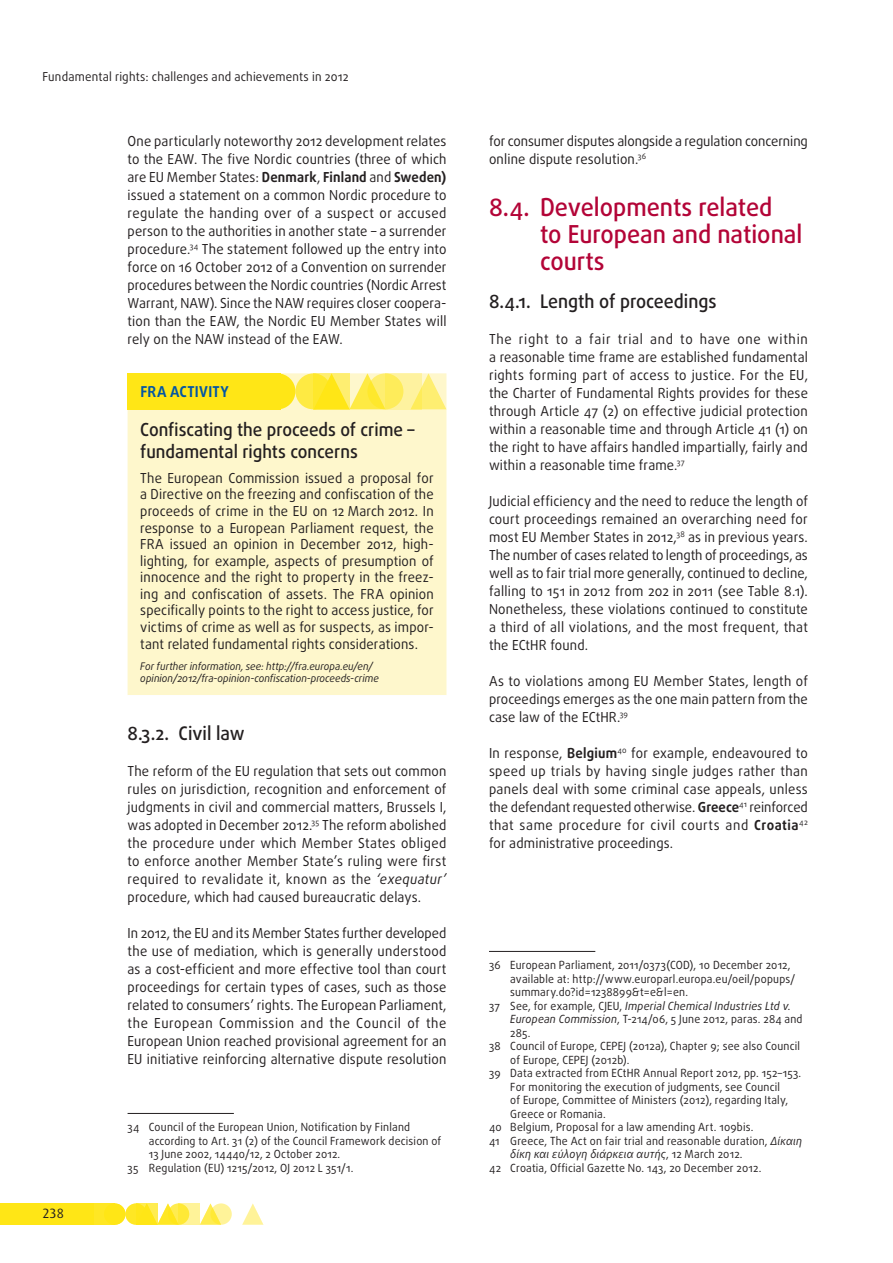
<style>
.page{position:relative;width:893px;height:1263px;background:#fff}
.page>*{position:absolute;margin:0;border:0;box-sizing:border-box;transform-origin:0 0}
.title_1_1{font:500 24.75px/27px "Daxline Pro";color:#b30437;scale:.95 1}
.title_1_1_1{font:500 18.75px "Daxline Pro";color:#231f20;scale:.95 1}
.FRA_ACTIVITY_title{font:500 18px/21.6px "Daxline Pro";color:#231f20;scale:.95 1}
.t1{font:700 15px "Daxline Pro";letter-spacing:.025em;color:#0155a5;scale:.95 1}
.body{font:13.8px/18px "Daxline Pro";letter-spacing:.01em;color:#231f20;text-align:justify;scale:.95 1}
.FRA_ACTIVITY_body{font:13.8px/16.5px "Daxline Pro";letter-spacing:.01em;color:#231f20;text-align:justify;scale:.95 1}
.t2{font:13.5px "Dax";color:#231f20}
.t3{font:12.3px "Daxline Pro";letter-spacing:.015em;color:#231f20;scale:.95 1}
.footnote_caption{font:11.25px/13.5px "Daxline Pro";letter-spacing:.02em;color:#231f20;scale:.95 1}
.FRA_ACTIVITY_more_in{font:italic 10.5px/12.6px "Daxline Pro";color:#231f20;scale:.95 1}
.s1{font-weight:700}
.s2{font-style:italic}
</style>
<div class="page">
<div style="left:0;top:1203px;width:94px;height:22px;background:#ffe616"></div>
<svg style="left:125px;top:1203px;width:22px;height:22px"></svg>
<div style="left:94px;top:1203px;width:21px;height:22px;background:#ffe724"></div>
<svg style="left:200px;top:1203px;width:18px;height:22px"></svg>
<svg style="left:242px;top:1203px;width:21px;height:22px"></svg>
<div style="left:104px;top:1203px;width:21px;height:22px;background:#ffe616;border-radius:50%"></div>
<svg style="left:157px;top:1203px;width:18px;height:22px"></svg>
<svg style="left:168px;top:1203px;width:21px;height:22px"></svg>
<svg style="left:210px;top:1203px;width:22px;height:22px"></svg>
<svg style="left:136px;top:1203px;width:21px;height:22px"></svg>
<svg style="left:179px;top:1203px;width:21px;height:22px"></svg>
<div style="left:128px;top:373px;width:318px;height:322px;background:#fef7cc"></div>
<div style="left:295px;top:373px;width:36px;height:36px;background:#feea43;border-radius:50%"></div>
<div style="left:128px;top:373px;width:153px;height:36px;background:#ffe616"></div>
<svg style="left:422px;top:373px;width:24px;height:36px"></svg>
<div style="left:259px;top:373px;width:36px;height:36px;background:#ffe616;border-radius:50%"></div>
<svg style="left:349px;top:373px;width:32px;height:36px"></svg>
<svg style="left:367px;top:373px;width:36px;height:36px"></svg>
<svg style="left:313px;top:373px;width:36px;height:36px"></svg>
<svg style="left:386px;top:373px;width:36px;height:36px"></svg>
<hr style="left:128px;top:1113px;width:106px;height:1px;background:#231f20">
<hr style="left:489px;top:951px;width:106px;height:1px;background:#231f20">
<p class="t3" style="left:43px;top:68px;width:324px">Fundamental rights: challenges and achievements in 2012</p>
<p class="body" style="left:128px;top:132px;width:337px">One particularly noteworthy 2012 development relates to the EAW. The five Nordic countries (three of which are EU Member States: <span class="s1">Denmark</span>, <span class="s1">Finland</span> and <span class="s1">Sweden) </span>issued a statement on a common Nordic procedure to regulate the handing over of a suspect or accused person to the authorities in another state – a surrender procedure.<sup>34</sup> The statement followed up the entry into force on 16 October 2012 of a Convention on surrender procedures between the Nordic countries (Nordic Arrest Warrant, NAW). Since the NAW requires closer coopera‑ tion than the EAW, the Nordic EU Member States will rely on the NAW instead of the EAW.</p>
<p class="t1" style="left:140px;top:382px;width:94px">FRA ACTIVITY</p>
<p class="FRA_ACTIVITY_title" style="left:140px;top:419px;width:290px">Confiscating the proceeds of crime – fundamental rights concerns</p>
<p class="FRA_ACTIVITY_body" style="left:140px;top:470px;width:310px">The European Commission issued a proposal for a Directive on the freezing and confiscation of the proceeds of crime in the EU on 12 March 2012. In response to a European Parliament request, the FRA issued an opinion in December 2012, high‑ lighting, for example, aspects of presumption of innocence and the right to property in the freez‑ ing and confiscation of assets. The FRA opinion specifically points to the right to access justice, for victims of crime as well as for suspects, as impor‑ tant related fundamental rights considerations.</p>
<p class="FRA_ACTIVITY_more_in" style="left:140px;top:660px;width:253px">For further information, see: http://fra.europa.eu/en/ opinion/2012/fra‑opinion‑confiscation‑proceeds‑crime</p>
<p class="title_1_1_1" style="left:128px;top:720px;width:125px">8.3.2. Civil law</p>
<p class="body" style="left:128px;top:762px;width:337px">The reform of the EU regulation that sets out common rules on jurisdiction, recognition and enforcement of judgments in civil and commercial matters, Brussels I, was adopted in December 2012.<sup>35</sup> The reform abolished the procedure under which Member States obliged to enforce another Member State’s ruling were first required to revalidate it, known as the <span class="s2">‘exequatur’ </span>procedure, which had caused bureaucratic delays.</p>
<p class="body" style="left:128px;top:924px;width:337px">In 2012, the EU and its Member States further developed the use of mediation, which is generally understood as a cost‑efficient and more effective tool than court proceedings for certain types of cases, such as those related to consumers’ rights. The European Parliament, the European Commission and the Council of the European Union reached provisional agreement for an EU initiative reinforcing alternative dispute resolution</p>
<p class="t2" style="left:43px;top:1206px;width:23px">238</p>
<p class="footnote_caption" style="left:149px;top:1120px;width:309px;text-indent:-21px">34 Council of the European Union, Notification by Finland according to Art. 31 (2) of the Council Framework decision of<br>13 June 2002, 14440/12, 2 October 2012.</p>
<p class="footnote_caption" style="left:128px;top:1161px;width:239px">35 Regulation (EU) 1215/2012, OJ 2012 L 351/1.</p>
<p class="body" style="left:489px;top:132px;width:337px">for consumer disputes alongside a regulation concerning online dispute resolution.<sup>36</sup></p>
<p class="title_1_1" style="left:540px;top:194px;width:278px;text-indent:-51px">8.4. Developments related<br>to European and national courts</p>
<p class="title_1_1_1" style="left:489px;top:288px;width:241px">8.4.1. Length of proceedings</p>
<p class="body" style="left:489px;top:330px;width:337px">The right to a fair trial and to have one within a reasonable time frame are established fundamental rights forming part of access to justice. For the EU, the Charter of Fundamental Rights provides for these through Article 47 (2) on effective judicial protection within a reasonable time and through Article 41 (1) on the right to have affairs handled impartially, fairly and within a reasonable time frame.<sup>37</sup></p>
<p class="body" style="left:489px;top:492px;width:337px">Judicial efficiency and the need to reduce the length of court proceedings remained an overarching need for most EU Member States in 2012,<sup>38</sup> as in previous years.<br>The number of cases related to length of proceedings, as well as to fair trial more generally, continued to decline, falling to 151 in 2012 from 202 in 2011 (see Table 8.1).<br>Nonetheless, these violations continued to constitute a third of all violations, and the most frequent, that the ECtHR found.</p>
<p class="body" style="left:489px;top:672px;width:337px">As to violations among EU Member States, length of proceedings emerges as the one main pattern from the case law of the ECtHR.<sup>39</sup></p>
<p class="body" style="left:489px;top:744px;width:337px">In response, <span class="s1">Belgium</span><sup>40</sup> for example, endeavoured to speed up trials by having single judges rather than panels deal with some criminal case appeals, unless the defendant requested otherwise. <span class="s1">Greece</span><sup>41</sup> reinforced that same procedure for civil courts and <span class="s1">Croatia</span><sup>42 </sup>for administrative proceedings.</p>
<p class="footnote_caption" style="left:510px;top:958px;width:301px;text-indent:-21px">36 European Parliament, 2011/0373(COD), 10 December 2012, available at: http://www.europarl.europa.eu/oeil/popups/ summary.do?id=1238899&amp;t=e&amp;l=en.</p>
<p class="footnote_caption" style="left:510px;top:999px;width:309px;text-indent:-21px">37 See, for example, CJEU, <span class="s2">Imperial Chemical Industries Ltd v.<br>European Commission</span>, T-214/06, 5 June 2012, paras. 284 and<br>285.</p>
<p class="footnote_caption" style="left:510px;top:1039px;width:307px;text-indent:-21px">38 Council of Europe, CEPEJ (2012a), Chapter 9; see also Council of Europe, CEPEJ (2012b).</p>
<p class="footnote_caption" style="left:510px;top:1066px;width:308px;text-indent:-21px">39 Data extracted from ECtHR Annual Report 2012, pp. 152–153.<br>For monitoring the execution of judgments, see Council<br>of Europe, Committee of Ministers (2012), regarding Italy, Greece or Romania.</p>
<p class="footnote_caption" style="left:489px;top:1120px;width:280px">40 Belgium, Proposal for a law amending Art. 109bis.</p>
<p class="footnote_caption" style="left:510px;top:1134px;width:309px;text-indent:-21px">41 Greece, The Act on fair trial and reasonable duration, <span class="s2">Δίκαιη δίκη και εύλογη διάρκεια αυτής</span>, 12 Μarch 2012.</p>
<p class="footnote_caption" style="left:489px;top:1161px;width:288px">42 Croatia, Official Gazette No. 143, 20 December 2012.</p>
</div>
